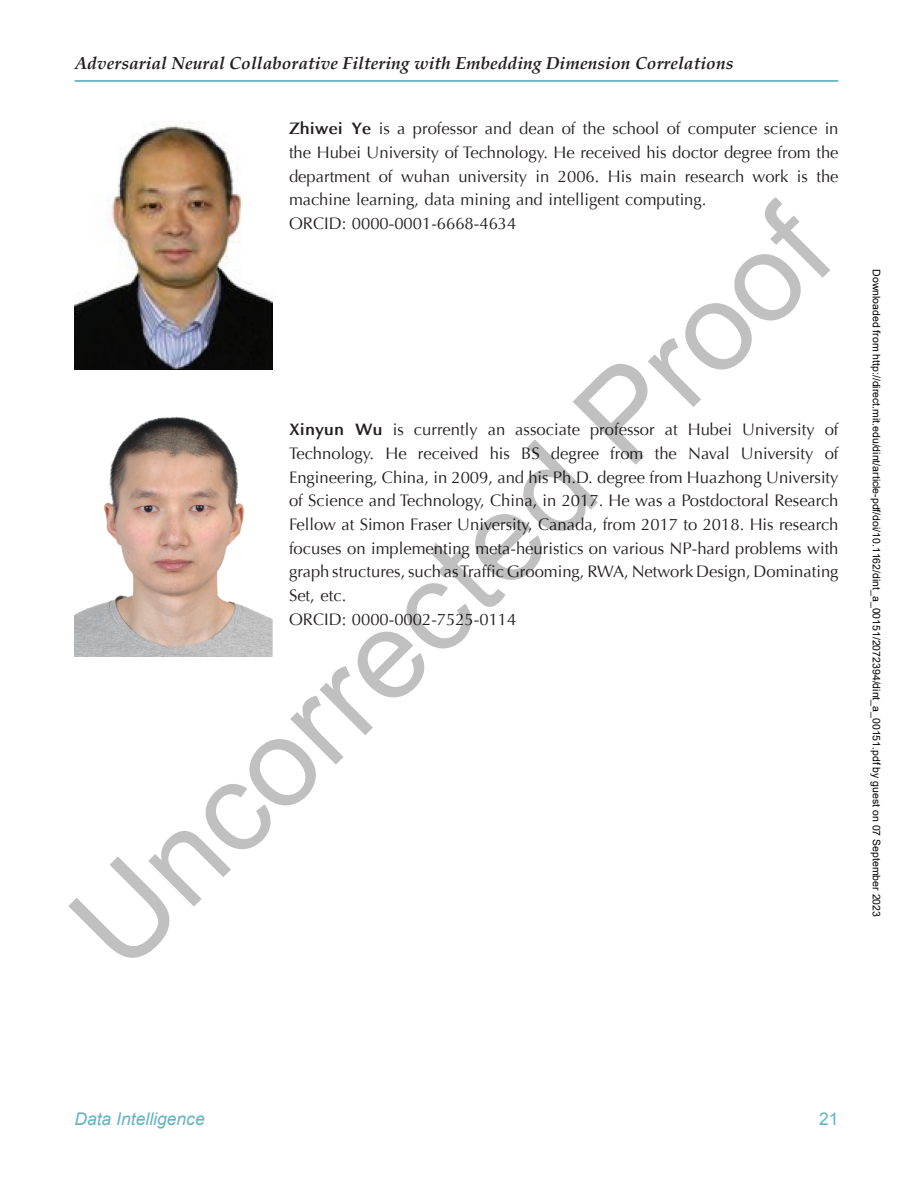
<style>
.page{position:relative;width:913px;height:1186px;background:#fff}
.page>*{position:absolute;margin:0;border:0;box-sizing:border-box;transform-origin:0 0}
.t1{font:124.6px "Arial";color:rgb(0 0 0/.25)}
.t2{font:italic 700 17.5px "Palatino";color:#231f20}
.t3{font:italic 17.5px "Arial";color:#63b4c1}
.t4{font:17.5px "Arial";color:#63b4c1}
.t5{font:16.62px/23.6px "Optima";color:#231f20}
.t6{font:10.5px "Arial";color:#000}
.s1{font-weight:700}
</style>
<div class="page">
<hr style="left:75px;top:80px;width:763px;height:2px;background:#63b4c1">
<img style="left:74px;top:123px;width:199px;height:246px">
<img style="left:74px;top:416px;width:199px;height:240px">
<p class="t2" style="left:75px;top:56px;width:660px">Adversarial Neural Collaborative Filtering with Embedding Dimension Correlations</p>
<p class="t5" style="left:289px;top:117px;width:551px"><span class="s1">Zhiwei Ye</span> is a professor and dean of the school of computer science in the Hubei University of Technology. He received his doctor degree from the department of wuhan university in 2006. His main research work is the machine learning, data mining and intelligent computing.<br>ORCID: 0000-0001-6668-4634</p>
<h1 class="t1" style="left:36px;top:887px;width:1012px;rotate:-45deg">Uncorrected Proof</h1>
<p class="t5" style="left:289px;top:418px;width:551px"><span class="s1">Xinyun Wu</span> is currently an associate professor at Hubei University of Technology. He received his BS degree from the Naval University of Engineering, China, in 2009, and his Ph.D. degree from Huazhong University of Science and Technology, China, in 2017. He was a Postdoctoral Research Fellow at Simon Fraser University, Canada, from 2017 to 2018. His research focuses on implementing meta-heuristics on various NP-hard problems with graph structures, such as Traffic Grooming, RWA, Network Design, Dominating Set, etc.<br>ORCID: 0000-0002-7525-0114</p>
<p class="t6" style="left:880px;top:269px;width:649px;rotate:90deg">Downloaded from http://direct.mit.edu/dint/article-pdf/doi/10.1162/dint_a_00151/2072394/dint_a_00151.pdf by guest on 07 September 2023</p>
<p class="t3" style="left:74px;top:1109px;width:132px">Data Intelligence</p>
<p class="t4" style="left:819px;top:1109px;width:21px">21</p>
</div>
